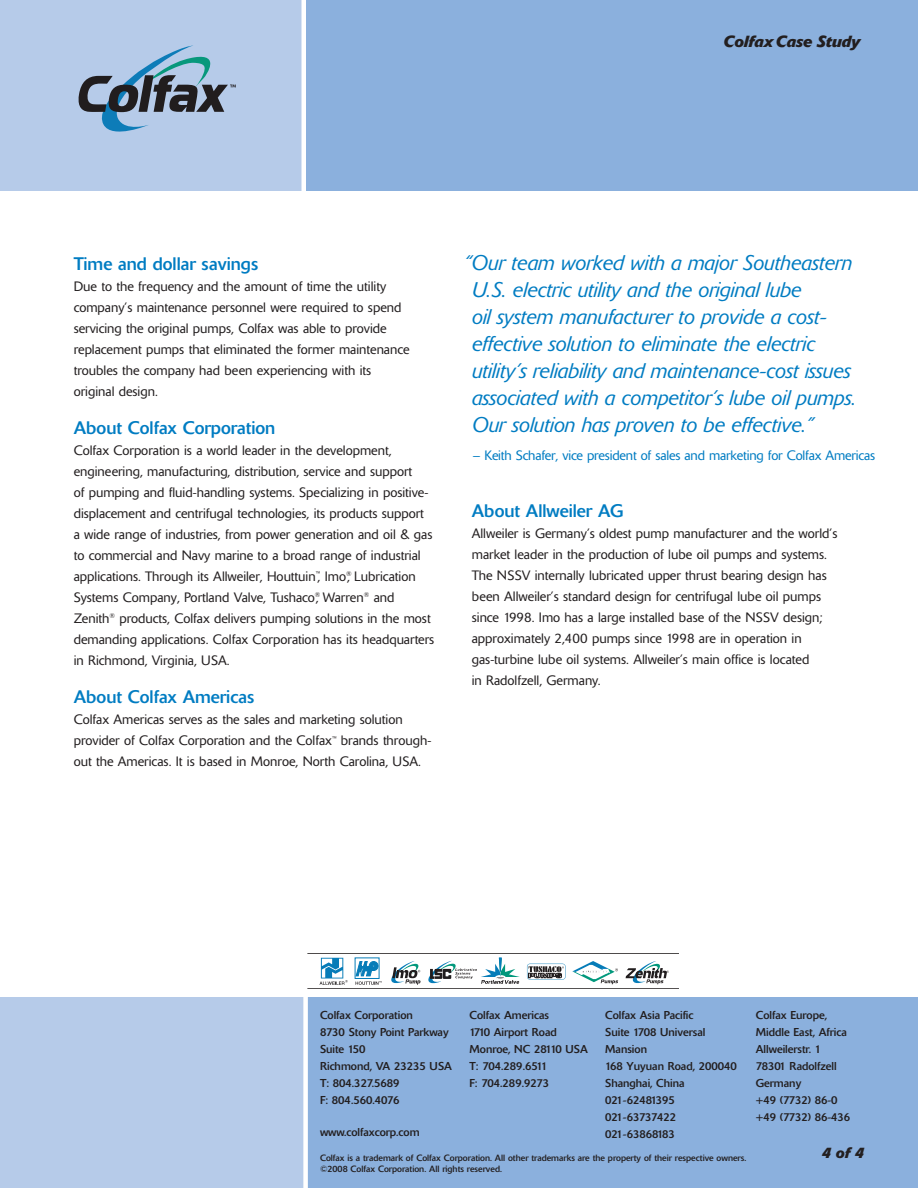
<style>
.page{position:relative;width:918px;height:1188px;background:#fff}
.page>*{position:absolute;margin:0;border:0;box-sizing:border-box;transform-origin:0 0}
.t1{font:italic 300 21px/27px "Delta";color:#007cc2}
.t2{font:18px "Delta";color:#007cc2}
.t3{font:italic 700 16.05px "Delta";color:#231f20}
.t4{font:italic 700 15px "Delta";color:#231f20}
.t5{font:300 13.5px/21px "Delta";color:#231f20}
.t6{font:300 13.5px "Delta";letter-spacing:-.01em;color:#007cc2}
.t7{font:11.4px/17px "Delta";color:#231f20}
.t8{font:9px/10.5px "Delta";color:#231f20}
</style>
<div class="page">
<div style="left:305px;top:998px;width:613px;height:190px;background:#8bb0dd"></div>
<div style="left:0;top:998px;width:305px;height:190px;background:#b6cbe9"></div>
<div style="left:0;top:0;width:302px;height:191px;background:#b6cbe9"></div>
<div style="left:305px;top:0;width:613px;height:191px;background:#8bb0dd"></div>
<hr style="left:302px;top:0;width:4px;height:202px;background:#fff">
<div style="left:303px;top:971px;width:5px;height:217px;background:#fff"></div>
<svg style="left:307px;top:953px;width:372px;height:36px"></svg>
<svg style="left:79px;top:45px;width:157px;height:87px"></svg>
<p class="t3" style="left:723px;top:35px;width:139px">Colfax Case Study</p>
<h2 class="t2" style="left:74px;top:257px;width:186px">Time and dollar savings</h2>
<p class="t5" style="left:74px;top:277px;width:337px">Due to the frequency and the amount of time the utility company’s maintenance personnel were required to spend servicing the original pumps, Colfax was able to provide replacement pumps that eliminated the former maintenance troubles the company had been experiencing with its original design.</p>
<h2 class="t2" style="left:74px;top:421px;width:203px">About Colfax Corporation</h2>
<p class="t5" style="left:74px;top:441px;width:362px">Colfax Corporation is a world leader in the development, engineering, manufacturing, distribution, service and support<br>of pumping and fluid-handling systems. Specializing in positive&shy;displacement and centrifugal technologies, its products support<br>a wide range of industries, from power generation and oil &amp; gas to commercial and Navy marine to a broad range of industrial applications. Through its Allweiler, Houttuin<sup>™</sup>, Imo<sup>®</sup>, Lubrication Systems Company, Portland Valve, Tushaco<sup>®</sup>, Warren<sup>®</sup> and Zenith<sup>®</sup> products, Colfax delivers pumping solutions in the most demanding applications. Colfax Corporation has its headquarters in Richmond, Virginia, USA.</p>
<h2 class="t2" style="left:74px;top:691px;width:182px">About Colfax Americas</h2>
<p class="t5" style="left:74px;top:711px;width:359px">Colfax Americas serves as the sales and marketing solution provider of Colfax Corporation and the Colfax<sup>™</sup> brands through&shy;out the Americas. It is based in Monroe, North Carolina, USA.</p>
<p class="t1" style="left:472px;top:251px;width:385px;text-indent:-8px">“Our team worked with a major Southeastern U.S. electric utility and the original lube<br>oil system manufacturer to provide a cost&shy;effective solution to eliminate the electric utility’s reliability and maintenance-cost issues associated with a competitor’s lube oil pumps.<br>Our solution has proven to be effective.”</p>
<p class="t6" style="left:473px;top:451px;width:404px">– Keith Schafer, vice president of sales and marketing for Colfax Americas</p>
<h2 class="t2" style="left:472px;top:504px;width:153px">About Allweiler AG</h2>
<p class="t5" style="left:472px;top:524px;width:367px">Allweiler is Germany’s oldest pump manufacturer and the world’s market leader in the production of lube oil pumps and systems.<br>The NSSV internally lubricated upper thrust bearing design has been Allweiler’s standard design for centrifugal lube oil pumps since 1998. Imo has a large installed base of the NSSV design; approximately 2,400 pumps since 1998 are in operation in gas-turbine lube oil systems. Allweiler’s main office is located<br>in Radolfzell, Germany.</p>
<p class="t7" style="left:320px;top:1007px;width:134px">Colfax Corporation<br>8730 Stony Point Parkway<br>Suite 150<br>Richmond, VA 23235 USA<br>T: 804.327.5689<br>F: 804.560.4076</p>
<p class="t7" style="left:320px;top:1124px;width:101px">www.colfaxcorp.com</p>
<p class="t8" style="left:320px;top:1154px;width:428px">Colfax is a trademark of Colfax Corporation. All other trademarks are the property of their respective owners. ©2008 Colfax Corporation. All rights reserved.</p>
<p class="t7" style="left:469px;top:1007px;width:120px">Colfax Americas<br>1710 Airport Road<br>Monroe, NC 28110 USA<br>T: 704.289.6511<br>F: 704.289.9273</p>
<p class="t7" style="left:605px;top:1007px;width:133px">Colfax Asia Pacific<br>Suite 1708 Universal<br>Mansion<br>168 Yuyuan Road, 200040<br>Shanghai, China<br>021-62481395<br>021-63737422<br>021-63868183</p>
<p class="t7" style="left:756px;top:1007px;width:96px">Colfax Europe,<br>Middle East, Africa<br>Allweilerstr. 1<br>78301 Radolfzell<br>Germany<br>+49 (7732) 86-0 +49 (7732) 86-436</p>
<p class="t4" style="left:822px;top:1147px;width:44px">4 of 4</p>
</div>
